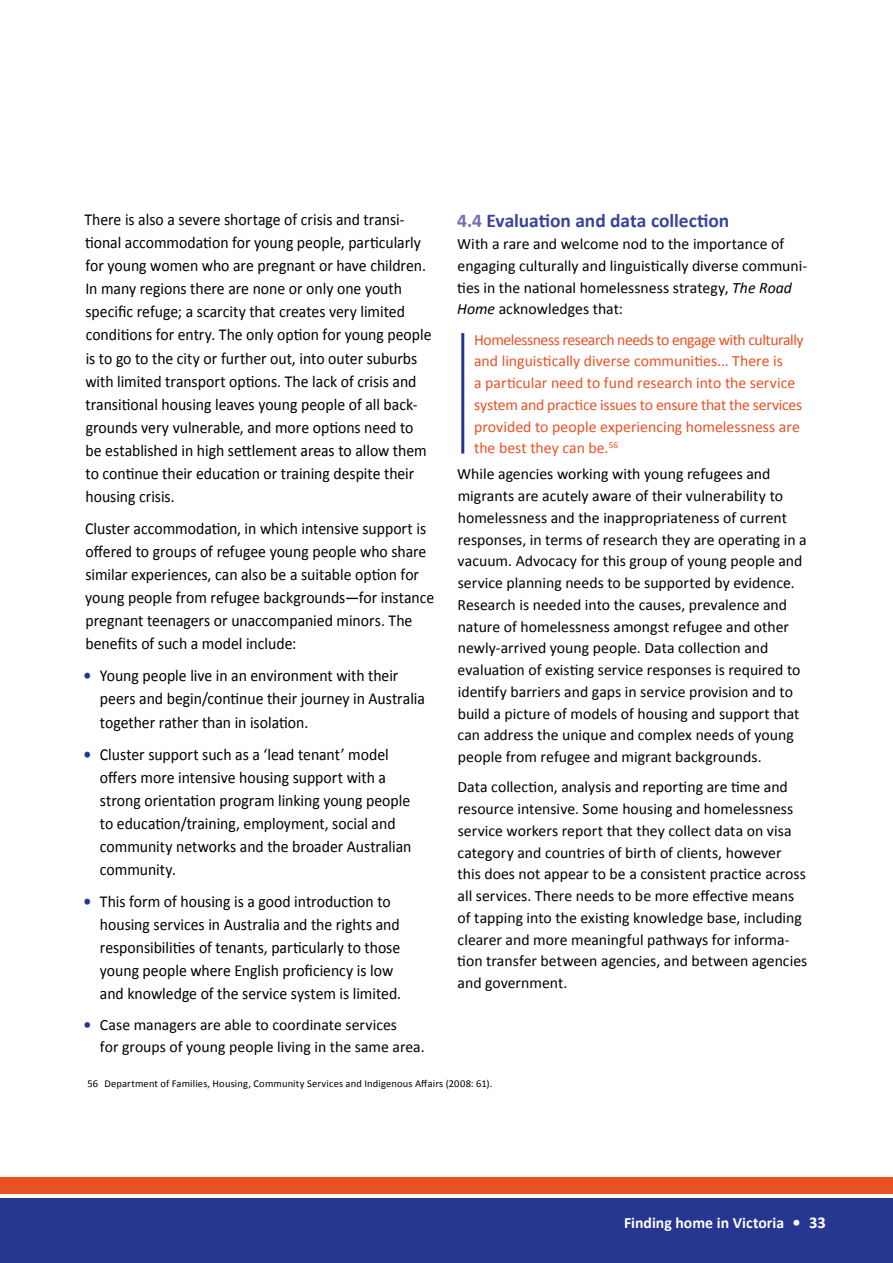
<style>
.page{position:relative;width:893px;height:1263px;background:#fff}
.page>*{position:absolute;margin:0;border:0;box-sizing:border-box;transform-origin:0 0}
.t1{font:700 19.5px "Calibri";letter-spacing:-.005em;color:#3b4498}
.t2{font:16.65px/23.1px "Calibri";color:#000;scale:.94 1}
.t3{font:15.75px/21.8px "Calibri";color:#000}
.t4{font:15.75px/21.8px "Calibri";letter-spacing:-.005em;color:#e95123}
.t5{font:700 15.75px "Calibri";color:#fff}
.t6{font:10.5px "Calibri";letter-spacing:.015em;color:#000}
.s1{font-weight:700;color:#273691}
.s2{color:#7271b2}
.s3{font-style:italic}
.s4{font-size:16.5px}
</style>
<div class="page">
<hr style="left:461px;top:333px;width:3px;height:121px;background:#273691">
<div style="left:0;top:1177px;width:893px;height:16px;background:#e95123"></div>
<div style="left:0;top:1198px;width:893px;height:65px;background:#273691"></div>
<p class="t2" style="left:84px;top:207px;width:371px">There is also a severe shortage of crisis and transi&shy;tional accommodation for young people, particularly for young women who are pregnant or have children.<br>In many regions there are none or only one youth specific refuge; a scarcity that creates very limited conditions for entry. The only option for young people is to go to the city or further out, into outer suburbs with limited transport options. The lack of crisis and transitional housing leaves young people of all back&shy;grounds very vulnerable, and more options need to be established in high settlement areas to allow them to continue their education or training despite their housing crisis.</p>
<p class="t2" style="left:85px;top:516px;width:373px">Cluster accommodation, in which intensive support is offered to groups of refugee young people who share similar experiences, can also be a suitable option for young people from refugee backgrounds—for instance pregnant teenagers or unaccompanied minors. The benefits of such a model include:</p>
<p class="t2" style="left:100px;top:663px;width:347px;text-indent:-16px"><span class="s1">•</span> Young people live in an environment with their peers and begin/continue their journey in Australia together rather than in isolation.</p>
<p class="t2" style="left:100px;top:742px;width:333px;text-indent:-16px"><span class="s1">•</span> Cluster support such as a ‘lead tenant’ model offers more intensive housing support with a strong orientation program linking young people to education/training, employment, social and community networks and the broader Australian community.</p>
<p class="t2" style="left:100px;top:889px;width:322px;text-indent:-16px"><span class="s1">•</span> This form of housing is a good introduction to housing services in Australia and the rights and responsibilities of tenants, particularly to those young people where English proficiency is low and knowledge of the service system is limited.</p>
<p class="t3" style="left:100px;top:1013px;width:326px;text-indent:-16px"><span class="s1">•</span> Case managers are able to coordinate services<br>for groups of young people living in the same area.</p>
<p class="t1" style="left:457px;top:209px;width:274px"><span class="s2">4.4</span> Evaluation and data collection</p>
<p class="t3" style="left:457px;top:232px;width:352px">With a rare and welcome nod to the importance of engaging culturally and linguistically diverse communi&shy;ties in the national homelessness strategy, <span class="s3">The Road Home</span> acknowledges that:</p>
<p class="t4" style="left:474px;top:328px;width:331px">Homelessness research needs to engage with culturally and linguistically diverse communities... There is<br>a particular need to fund research into the service system and practice issues to ensure that the services provided to people experiencing homelessness are the best they can be.<sup>56</sup></p>
<p class="t3" style="left:457px;top:462px;width:351px">While agencies working with young refugees and migrants are acutely aware of their vulnerability to homelessness and the inappropriateness of current responses, in terms of research they are operating in a vacuum. Advocacy for this group of young people and service planning needs to be supported by evidence.<br>Research is needed into the causes, prevalence and nature of homelessness amongst refugee and other newly-arrived young people. Data collection and evaluation of existing service responses is required to identify barriers and gaps in service provision and to build a picture of models of housing and support that can address the unique and complex needs of young people from refugee and migrant backgrounds.</p>
<p class="t3" style="left:457px;top:775px;width:352px">Data collection, analysis and reporting are time and resource intensive. Some housing and homelessness service workers report that they collect data on visa category and countries of birth of clients, however this does not appear to be a consistent practice across all services. There needs to be more effective means of tapping into the existing knowledge base, including clearer and more meaningful pathways for informa&shy;tion transfer between agencies, and between agencies and government.</p>
<p class="t6" style="left:87px;top:1077px;width:407px">56 Department of Families, Housing, Community Services and Indigenous Affairs (2008: 61).</p>
<p class="t5" style="left:624px;top:1212px;width:203px">Finding home in Victoria <span class="s4">• 33</span></p>
</div>
